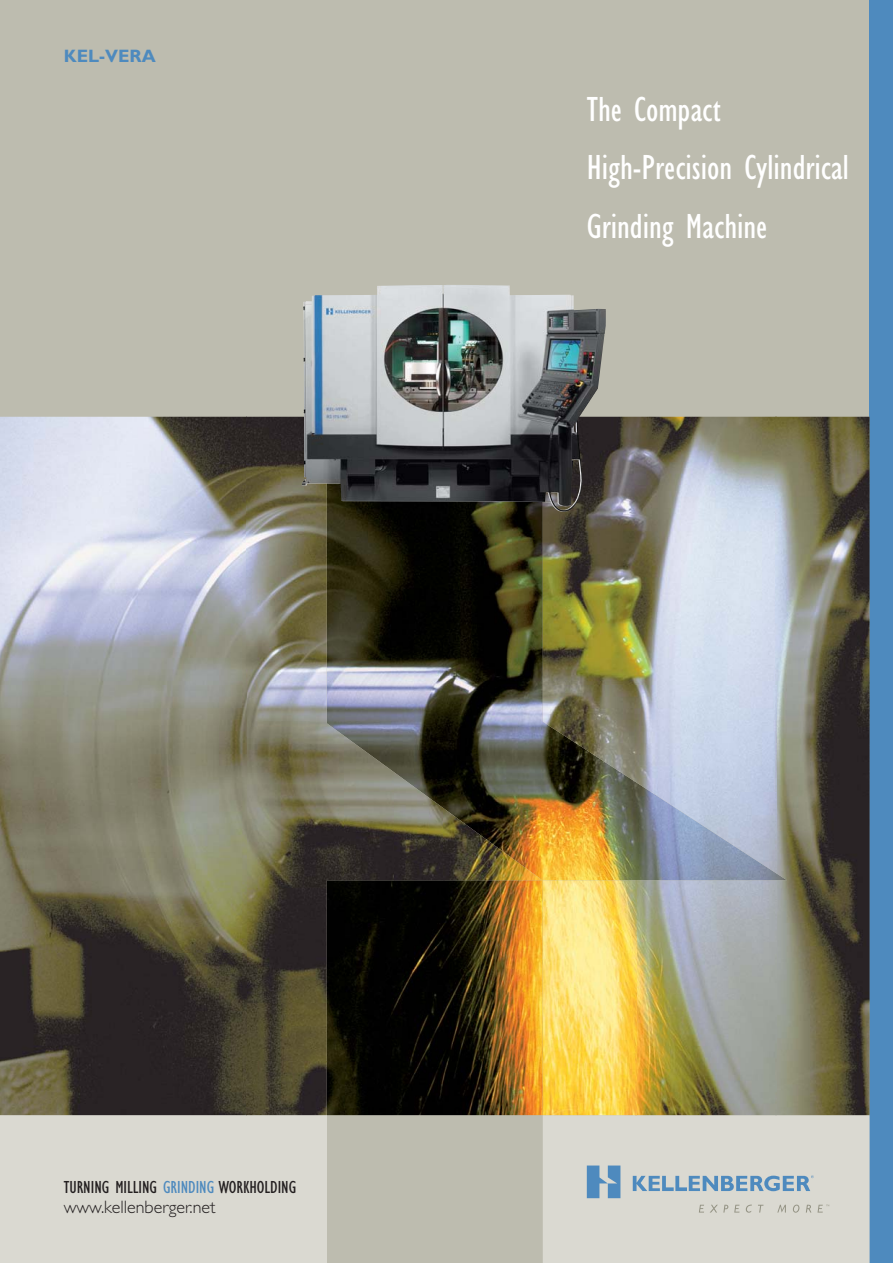
<style>
.page{position:relative;width:893px;height:1263px;background:#bdbcaf}
.page>*{position:absolute;margin:0;border:0;box-sizing:border-box;transform-origin:0 0}
.t1{font:condensed 36px/58.5px "Gill Sans";color:#fff}
.t2{font:condensed 18px/19.5px "Gill Sans";color:#231f20}
.t3{font:700 18px "Gill Sans";color:#4e8abe}
.s1{color:#4e8abe}
.s2{font-weight:300;font-stretch:normal}
</style>
<div class="page">
<img style="left:328px;top:512px;width:215px;height:603px">
<div style="left:870px;top:0;width:23px;height:1263px;background:#4e8abe"></div>
<div style="left:0;top:1115px;width:327px;height:148px;background:#dad9d1"></div>
<img style="left:0;top:417px;width:246px;height:698px">
<img style="left:246px;top:417px;width:99px;height:645px">
<img style="left:345px;top:735px;width:50px;height:146px">
<img style="left:394px;top:771px;width:50px;height:110px">
<img style="left:444px;top:807px;width:98px;height:74px">
<img style="left:246px;top:1061px;width:82px;height:54px">
<svg style="left:543px;top:793px;width:327px;height:470px;fill:#dad9d1"></svg>
<img style="left:543px;top:417px;width:233px;height:376px">
<img style="left:776px;top:417px;width:94px;height:698px">
<img style="left:636px;top:792px;width:140px;height:323px">
<img style="left:543px;top:879px;width:93px;height:236px">
<img style="left:302px;top:285px;width:304px;height:227px">
<svg style="left:699px;top:1205px;width:5px;height:7px"></svg>
<svg style="left:710px;top:1205px;width:18px;height:7px"></svg>
<svg style="left:734px;top:1205px;width:5px;height:7px"></svg>
<svg style="left:746px;top:1204px;width:6px;height:9px"></svg>
<svg style="left:758px;top:1205px;width:5px;height:7px"></svg>
<svg style="left:777px;top:1205px;width:9px;height:7px"></svg>
<svg style="left:793px;top:1204px;width:6px;height:9px"></svg>
<svg style="left:806px;top:1205px;width:5px;height:7px"></svg>
<svg style="left:817px;top:1204px;width:12px;height:8px"></svg>
<svg style="left:587px;top:1165px;width:33px;height:33px"></svg>
<svg style="left:633px;top:1175px;width:181px;height:16px"></svg>
<p class="t3" style="left:64px;top:50px;width:94px">KEL-VERA</p>
<h1 class="t1" style="left:587px;top:83px;width:264px">The Compact<br>High-Precision Cylindrical<br>Grinding Machine</h1>
<p class="t2" style="left:64px;top:1179px;width:234px">TURNING MILLING <span class="s1">GRINDING</span> WORKHOLDING <span class="s2">www.kellenberger.net</span></p>
</div>
